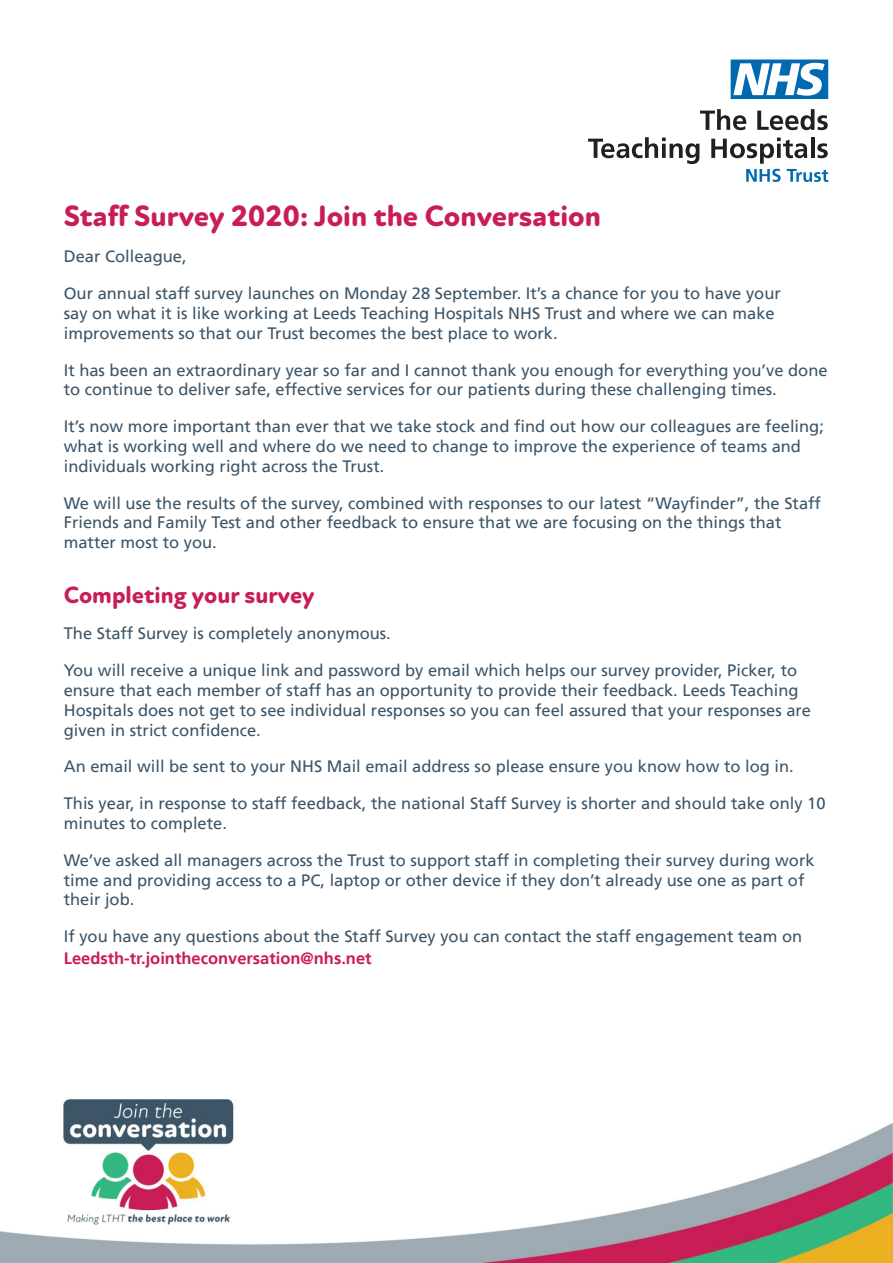
<style>
.page{position:relative;width:893px;height:1263px;background:#fff}
.page>*{position:absolute;margin:0;border:0;box-sizing:border-box;transform-origin:0 0}
.t1{font:800 30px "Atten Round New";color:#c91d55}
.t2{font:800 24px "Atten Round New";color:#c91d55}
.t3{font:16.5px/19.8px "Frutiger LT";color:#3c5569}
.s1{font-weight:700;color:#c91d55}
</style>
<div class="page">
<svg style="left:731px;top:60px;width:97px;height:39px"></svg>
<svg style="left:700px;top:109px;width:46px;height:21px"></svg>
<svg style="left:757px;top:109px;width:71px;height:21px"></svg>
<svg style="left:588px;top:137px;width:111px;height:27px"></svg>
<hr style="left:811px;top:137px;width:3px;height:21px;background:#231f20">
<svg style="left:711px;top:138px;width:117px;height:44px"></svg>
<img style="left:0;top:1099px;width:893px;height:164px">
<p class="t1" style="left:64px;top:197px;width:539px">Staff Survey 2020: Join the Conversation</p>
<p class="t3" style="left:64px;top:247px;width:124px">Dear Colleague,</p>
<p class="t3" style="left:64px;top:284px;width:719px">Our annual staff survey launches on Monday 28 September. It’s a chance for you to have your say on what it is like working at Leeds Teaching Hospitals NHS Trust and where we can make improvements so that our Trust becomes the best place to work.</p>
<p class="t3" style="left:64px;top:360px;width:765px">It has been an extraordinary year so far and I cannot thank you enough for everything you’ve done to continue to deliver safe, effective services for our patients during these challenging times.</p>
<p class="t3" style="left:64px;top:417px;width:762px">It’s now more important than ever that we take stock and find out how our colleagues are feeling; what is working well and where do we need to change to improve the experience of teams and individuals working right across the Trust.</p>
<p class="t3" style="left:64px;top:493px;width:758px">We will use the results of the survey, combined with responses to our latest “Wayfinder”, the Staff<br>Friends and Family Test and other feedback to ensure that we are focusing on the things that matter most to you.</p>
<p class="t2" style="left:64px;top:580px;width:252px">Completing your survey</p>
<p class="t3" style="left:64px;top:624px;width:329px">The Staff Survey is completely anonymous.</p>
<p class="t3" style="left:64px;top:661px;width:749px">You will receive a unique link and password by email which helps our survey provider, Picker, to ensure that each member of staff has an opportunity to provide their feedback. Leeds Teaching Hospitals does not get to see individual responses so you can feel assured that your responses are given in strict confidence.</p>
<p class="t3" style="left:64px;top:757px;width:731px">An email will be sent to your NHS Mail email address so please ensure you know how to log in.</p>
<p class="t3" style="left:64px;top:794px;width:763px">This year, in response to staff feedback, the national Staff Survey is shorter and should take only 10 minutes to complete.</p>
<p class="t3" style="left:64px;top:850px;width:752px">We’ve asked all managers across the Trust to support staff in completing their survey during work time and providing access to a PC, laptop or other device if they don’t already use one as part of their job.</p>
<p class="t3" style="left:64px;top:926px;width:740px;line-height:21.6px">If you have any questions about the Staff Survey you can contact the staff engagement team on<br><span class="s1">Leedsth-tr.jointheconversation@nhs.net</span></p>
</div>
